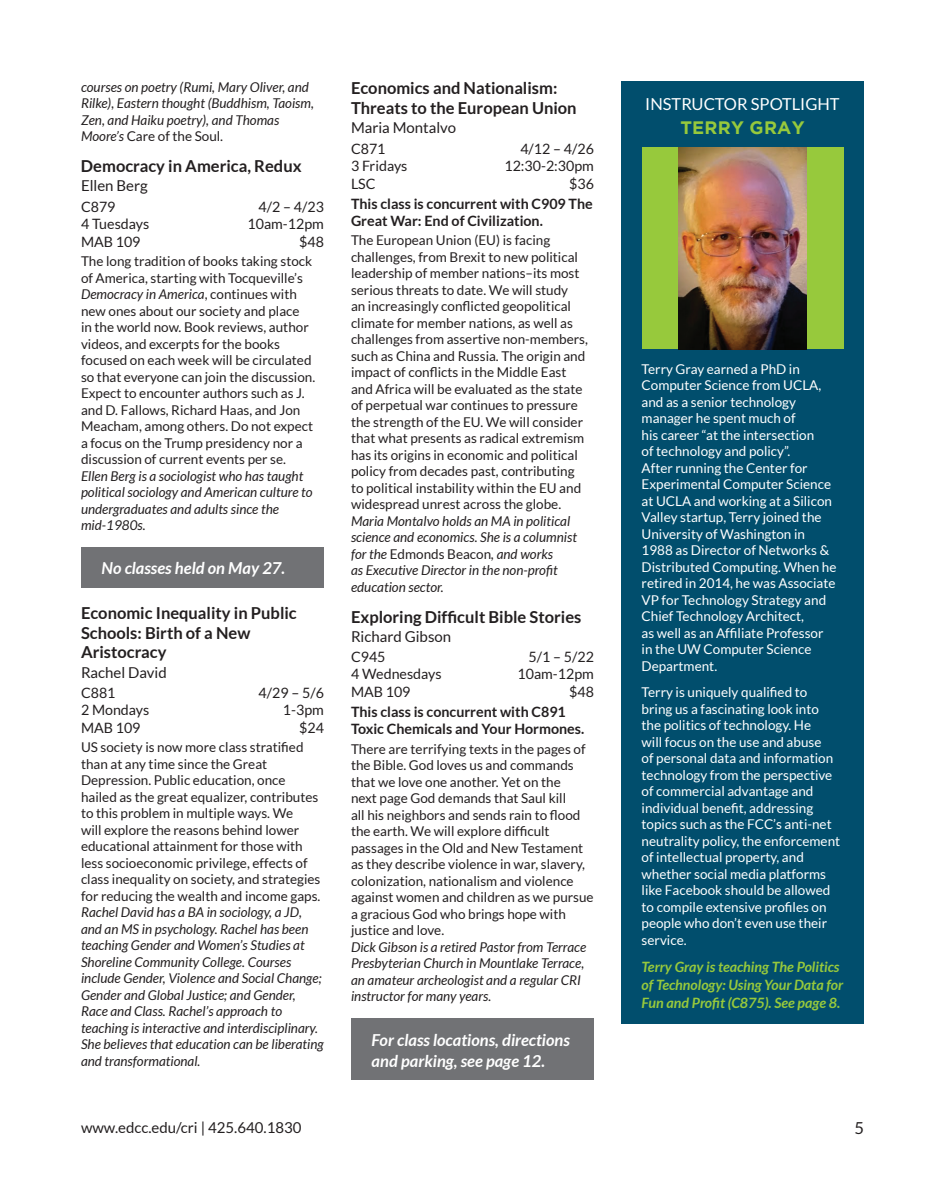
<style>
.page{position:relative;width:945px;height:1188px;background:#fff}
.page>*{position:absolute;margin:0;border:0;box-sizing:border-box;transform-origin:0 0}
.t1{font:700 18px "Gotham";letter-spacing:.015em;color:#97c93c}
.t2{font:700 16.5px/19.8px "Lato";color:#231f20}
.t3{font:italic 700 16.5px/21px "Lato";color:#fff}
.t4{font:16.5px "Lato";color:#fff}
.t5{font:16.5px "Lato";color:#231f20}
.t6{font:15px "Lato";color:#231f20}
.t7{font:14.25px/17.5px "Lato";color:#231f20}
.t8{font:700 14.25px/17.1px "Lato";color:#231f20}
.t9{font:italic 700 14.25px/18px "Lato";color:#97c93c}
.t10{font:13.5px/16.5px "Lato";color:#231f20}
.t11{font:13.5px/16.5px "Lato";color:#fff}
.t12{font:italic 13.5px/16.5px "Lato";color:#231f20}
.s1{font-style:normal}
.s2{font-style:italic}
</style>
<div class="page">
<div style="left:621px;top:81px;width:243px;height:943px;background:#014e6d"></div>
<div style="left:642px;top:147px;width:201px;height:202px;background:#97c93c"></div>
<img style="left:678px;top:147px;width:129px;height:202px">
<div style="left:81px;top:548px;width:243px;height:40px;background:#717275"></div>
<div style="left:351px;top:1019px;width:243px;height:61px;background:#717275"></div>
<p class="t12" style="left:81px;top:79px;width:235px">courses on poetry (Rumi, Mary Oliver, and Rilke), Eastern thought (Buddhism, Taoism, Zen, and Haiku poetry), and Thomas Moore’s <span class="s1">Care of the Soul</span>.</p>
<p class="t2" style="left:81px;top:156px;width:222px">Democracy in America, Redux</p>
<p class="t6" style="left:81px;top:178px;width:68px">Ellen Berg</p>
<p class="t7" style="left:81px;top:198px;width:70px">C879<br>4 Tuesdays<br>MAB 109</p>
<p class="t7" style="left:248px;top:198px;width:78px;text-align:right">4/2 – 4/23<br>10am-12pm $48</p>
<p class="t10" style="left:81px;top:253px;width:236px">The long tradition of books taking stock of America, starting with Tocqueville’s <span class="s2">Democracy in America</span>, continues with new ones about our society and place<br>in the world now. Book reviews, author videos, and excerpts for the books focused on each week will be circulated so that everyone can join the discussion.<br>Expect to encounter authors such as J. and D. Fallows, Richard Haas, and Jon Meacham, among others. Do not expect a focus on the Trump presidency nor a discussion of current events per se.</p>
<p class="t12" style="left:81px;top:468px;width:233px">Ellen Berg is a sociologist who has taught political sociology and American culture to undergraduates and adults since the mid-1980s.</p>
<p class="t3" style="left:102px;top:558px;width:185px">No classes held on May 27.</p>
<p class="t2" style="left:81px;top:603px;width:217px">Economic Inequality in Public<br>Schools: Birth of a New<br>Aristocracy</p>
<p class="t6" style="left:81px;top:664px;width:87px">Rachel David</p>
<p class="t7" style="left:81px;top:684px;width:70px">C881<br>2 Mondays<br>MAB 109</p>
<p class="t7" style="left:259px;top:684px;width:67px;text-align:right">4/29 – 5/6<br>1-3pm $24</p>
<p class="t10" style="left:81px;top:739px;width:241px">US society is now more class stratified than at any time since the Great Depression. Public education, once hailed as the great equalizer, contributes to this problem in multiple ways. We<br>will explore the reasons behind lower educational attainment for those with less socioeconomic privilege, effects of class inequality on society, and strategies for reducing the wealth and income gaps.</p>
<p class="t12" style="left:81px;top:904px;width:244px">Rachel David has a BA in sociology, a JD, and an MS in psychology. Rachel has been teaching Gender and Women’s Studies at Shoreline Community College. Courses include Gender, Violence and Social Change; Gender and Global Justice; and Gender, Race and Class. Rachel’s approach to teaching is interactive and interdisciplinary.<br>She believes that education can be liberating and transformational.</p>
<p class="t2" style="left:351px;top:78px;width:227px">Economics and Nationalism:<br>Threats to the European Union</p>
<p class="t6" style="left:351px;top:120px;width:107px">Maria Montalvo</p>
<p class="t7" style="left:351px;top:139px;width:58px">C871<br>3 Fridays<br>LSC</p>
<p class="t7" style="left:504px;top:139px;width:91px;text-align:right">4/12 – 4/26<br>12:30-2:30pm $36</p>
<p class="t8" style="left:351px;top:195px;width:243px">This class is concurrent with C909 The<br>Great War: End of Civilization.</p>
<p class="t10" style="left:351px;top:232px;width:238px">The European Union (EU) is facing challenges, from Brexit to new political leadership of member nations–its most serious threats to date. We will study<br>an increasingly conflicted geopolitical climate for member nations, as well as challenges from assertive non-members, such as China and Russia. The origin and impact of conflicts in the Middle East and Africa will be evaluated as the state of perpetual war continues to pressure the strength of the EU. We will consider that what presents as radical extremism has its origins in economic and political policy from decades past, contributing to political instability within the EU and widespread unrest across the globe.</p>
<p class="t12" style="left:351px;top:513px;width:228px">Maria Montalvo holds an MA in political science and economics. She is a columnist for the <span class="s1">Edmonds Beacon</span>, and works<br>as Executive Director in the non-profit education sector.</p>
<p class="t2" style="left:351px;top:606px;width:232px">Exploring Difficult Bible Stories</p>
<p class="t6" style="left:351px;top:628px;width:102px">Richard Gibson</p>
<p class="t7" style="left:351px;top:648px;width:92px">C945<br>4 Wednesdays<br>MAB 109</p>
<p class="t7" style="left:518px;top:648px;width:78px;text-align:right">5/1 – 5/22<br>10am-12pm $48</p>
<p class="t8" style="left:351px;top:703px;width:235px">This class is concurrent with C891<br>Toxic Chemicals and Your Hormones.</p>
<p class="t10" style="left:351px;top:740px;width:244px">There are terrifying texts in the pages of the Bible. God loves us and commands that we love one another. Yet on the<br>next page God demands that Saul kill<br>all his neighbors and sends rain to flood the earth. We will explore difficult passages in the Old and New Testament as they describe violence in war, slavery, colonization, nationalism and violence against women and children as we pursue a gracious God who brings hope with justice and love.</p>
<p class="t12" style="left:351px;top:939px;width:237px">Dick Gibson is a retired Pastor from Terrace Presbyterian Church in Mountlake Terrace, an amateur archeologist and a regular CRI instructor for many years.</p>
<p class="t3" style="left:372px;top:1029px;width:200px">For class locations, directions and parking, see page 12.</p>
<p class="t4" style="left:645px;top:95px;width:196px">INSTRUCTOR SPOTLIGHT</p>
<h1 class="t1" style="left:680px;top:117px;width:126px">TERRY GRAY</h1>
<p class="t11" style="left:642px;top:361px;width:196px">Terry Gray earned a PhD in<br>Computer Science from UCLA, and as a senior technology manager he spent much of<br>his career “at the intersection<br>of technology and policy”.<br>After running the Center for<br>Experimental Computer Science at UCLA and working at a Silicon<br>Valley startup, Terry joined the<br>University of Washington in<br>1988 as Director of Networks &amp;<br>Distributed Computing. When he retired in 2014, he was Associate<br>VP for Technology Strategy and<br>Chief Technology Architect,<br>as well as an Affiliate Professor in the UW Computer Science<br>Department.</p>
<p class="t11" style="left:642px;top:684px;width:200px">Terry is uniquely qualified to bring us a fascinating look into the politics of technology. He<br>will focus on the use and abuse<br>of personal data and information technology from the perspective of commercial advantage and individual benefit, addressing topics such as the FCC’s anti-net neutrality policy, the enforcement of intellectual property, and whether social media platforms like Facebook should be allowed to compile extensive profiles on people who don’t even use their service.</p>
<p class="t9" style="left:642px;top:958px;width:203px">Terry Gray is teaching The Politics of Technology: Using Your Data for<br>Fun and Profit (C875). See page 8.</p>
<p class="t6" style="left:81px;top:1119px;width:222px">www.edcc.edu/cri | 425.640.1830</p>
<p class="t5" style="left:854px;top:1119px;width:11px">5</p>
</div>
